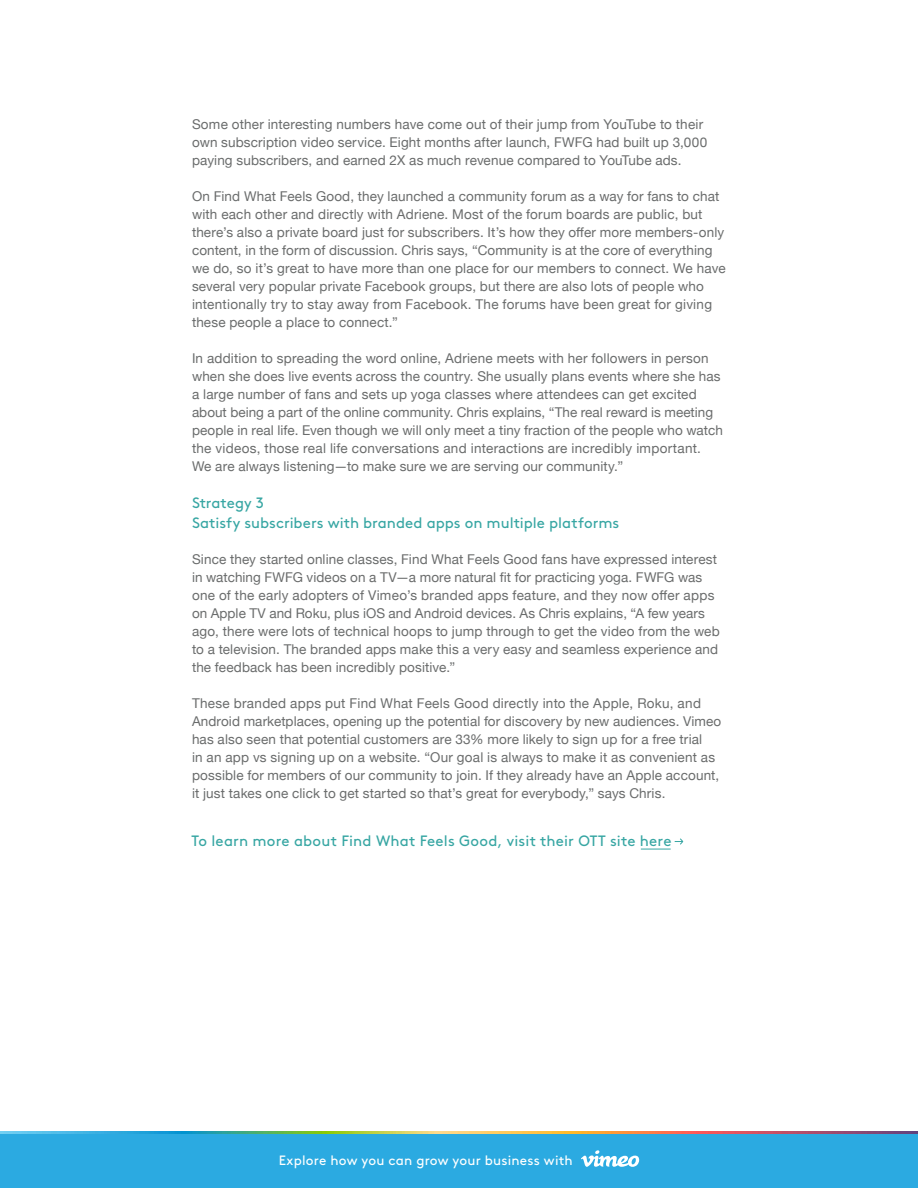
<style>
.page{position:relative;width:918px;height:1188px;background:#fff}
.page>*{position:absolute;margin:0;border:0;box-sizing:border-box;transform-origin:0 0}
.t1{font:15px/19.5px "Brown Pro";letter-spacing:.005em;color:#37a6a3}
.t2{font:13.5px/18px "Helvetica Neue";letter-spacing:.01em;color:#6a6c6c}
.t3{font:13.5px "Brown Pro";letter-spacing:.015em;color:#fff}
</style>
<div class="page">
<div style="left:0;top:1134px;width:918px;height:54px;background:#2baae1"></div>
<svg style="left:581px;top:1150px;width:58px;height:17px"></svg>
<img style="left:0;top:1132px;width:918px;height:2px">
<svg style="left:675px;top:838px;width:9px;height:7px"></svg>
<hr style="left:641px;top:849px;width:30px;height:1px;background:#37a6a3">
<p class="t2" style="left:192px;top:116px;width:517px">Some other interesting numbers have come out of their jump from YouTube to their own subscription video service. Eight months after launch, FWFG had built up 3,000 paying subscribers, and earned 2X as much revenue compared to YouTube ads.</p>
<p class="t2" style="left:192px;top:188px;width:535px">On Find What Feels Good, they launched a community forum as a way for fans to chat with each other and directly with Adriene. Most of the forum boards are public, but there’s also a private board just for subscribers. It’s how they offer more members-only content, in the form of discussion. Chris says, “Community is at the core of everything we do, so it’s great to have more than one place for our members to connect. We have several very popular private Facebook groups, but there are also lots of people who intentionally try to stay away from Facebook. The forums have been great for giving these people a place to connect.”</p>
<p class="t2" style="left:192px;top:350px;width:532px">In addition to spreading the word online, Adriene meets with her followers in person when she does live events across the country. She usually plans events where she has a large number of fans and sets up yoga classes where attendees can get excited about being a part of the online community. Chris explains, “The real reward is meeting people in real life. Even though we will only meet a tiny fraction of the people who watch the videos, those real life conversations and interactions are incredibly important.<br>We are always listening—to make sure we are serving our community.”</p>
<p class="t1" style="left:192px;top:492px;width:429px">Strategy 3<br>Satisfy subscribers with branded apps on multiple platforms</p>
<p class="t2" style="left:192px;top:551px;width:529px">Since they started online classes, Find What Feels Good fans have expressed interest in watching FWFG videos on a TV—a more natural fit for practicing yoga. FWFG was one of the early adopters of Vimeo’s branded apps feature, and they now offer apps on Apple TV and Roku, plus iOS and Android devices. As Chris explains, “A few years ago, there were lots of technical hoops to jump through to get the video from the web to a television. The branded apps make this a very easy and seamless experience and the feedback has been incredibly positive.”</p>
<p class="t2" style="left:192px;top:695px;width:531px">These branded apps put Find What Feels Good directly into the Apple, Roku, and Android marketplaces, opening up the potential for discovery by new audiences. Vimeo has also seen that potential customers are 33% more likely to sign up for a free trial<br>in an app vs signing up on a website. “Our goal is always to make it as convenient as possible for members of our community to join. If they already have an Apple account, it just takes one click to get started so that’s great for everybody,” says Chris.</p>
<p class="t1" style="left:192px;top:830px;width:482px">To learn more about Find What Feels Good, visit their OTT site here</p>
<p class="t3" style="left:279px;top:1150px;width:296px">Explore how you can grow your business with</p>
</div>
